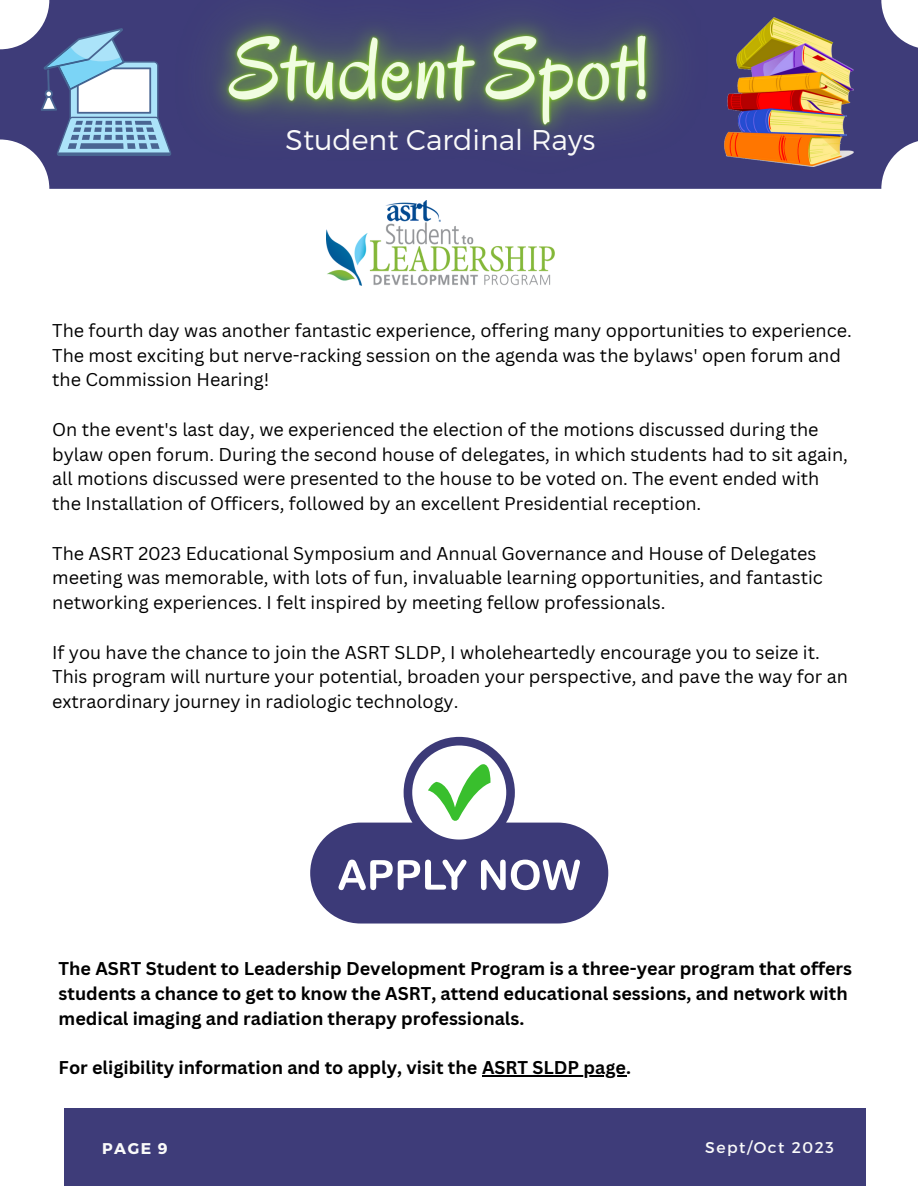
<style>
.page{position:relative;width:918px;height:1188px;background:#fff}
.page>*{position:absolute;margin:0;border:0;box-sizing:border-box;transform-origin:0 0}
.t1{font:300 28.5px "Montserrat";color:#fafafa}
.t2{font:18px/24.8px "Canva Sans";color:#000}
.t3{font:700 18px/24.8px "Canva Sans";color:#000}
.t4{font:15.6px "Montserrat";letter-spacing:.1em;color:#fafafa}
.t5{font:700 15.6px "Montserrat";color:#fafafa}
</style>
<div class="page">
<svg style="left:0;top:0;width:918px;height:189px;fill:#3e3c79"></svg>
<img style="left:763px;top:18px;width:90px;height:148px">
<svg style="left:41px;top:28px;width:75px;height:128px;background:#7c99bd"></svg>
<img style="left:326px;top:240px;width:229px;height:45px">
<svg style="left:310px;top:737px;width:298px;height:187px"></svg>
<svg style="left:338px;top:860px;width:128px;height:30px"></svg>
<svg style="left:481px;top:860px;width:99px;height:30px"></svg>
<svg style="left:412px;top:746px;width:94px;height:94px"></svg>
<img style="left:116px;top:0;width:647px;height:240px">
<div style="left:65px;top:1109px;width:801px;height:76px;background:#3e3c79"></div>
<hr style="left:482px;top:1076px;width:144px;height:1px;background:#000">
<p class="t1" style="left:286px;top:121px;width:311px">Student Cardinal Rays</p>
<p class="t2" style="left:52px;top:318px;width:801px">The fourth day was another fantastic experience, offering many opportunities to experience.<br>The most exciting but nerve-racking session on the agenda was the bylaws' open forum and the Commission Hearing!</p>
<p class="t2" style="left:52px;top:417px;width:797px">On the event's last day, we experienced the election of the motions discussed during the bylaw open forum. During the second house of delegates, in which students had to sit again, all motions discussed were presented to the house to be voted on. The event ended with the Installation of Officers, followed by an excellent Presidential reception.</p>
<p class="t2" style="left:52px;top:540px;width:772px">The ASRT 2023 Educational Symposium and Annual Governance and House of Delegates meeting was memorable, with lots of fun, invaluable learning opportunities, and fantastic networking experiences. I felt inspired by meeting fellow professionals.</p>
<p class="t2" style="left:52px;top:639px;width:797px">If you have the chance to join the ASRT SLDP, I wholeheartedly encourage you to seize it.<br>This program will nurture your potential, broaden your perspective, and pave the way for an extraordinary journey in radiologic technology.</p>
<p class="t3" style="left:59px;top:956px;width:795px">The ASRT Student to Leadership Development Program is a three-year program that offers students a chance to get to know the ASRT, attend educational sessions, and network with medical imaging and radiation therapy professionals.</p>
<p class="t3" style="left:59px;top:1055px;width:574px">For eligibility information and to apply, visit the ASRT SLDP page.</p>
<p class="t5" style="left:102px;top:1138px;width:67px">PAGE 9</p>
<p class="t4" style="left:705px;top:1137px;width:130px">Sept/Oct 2023</p>
</div>
